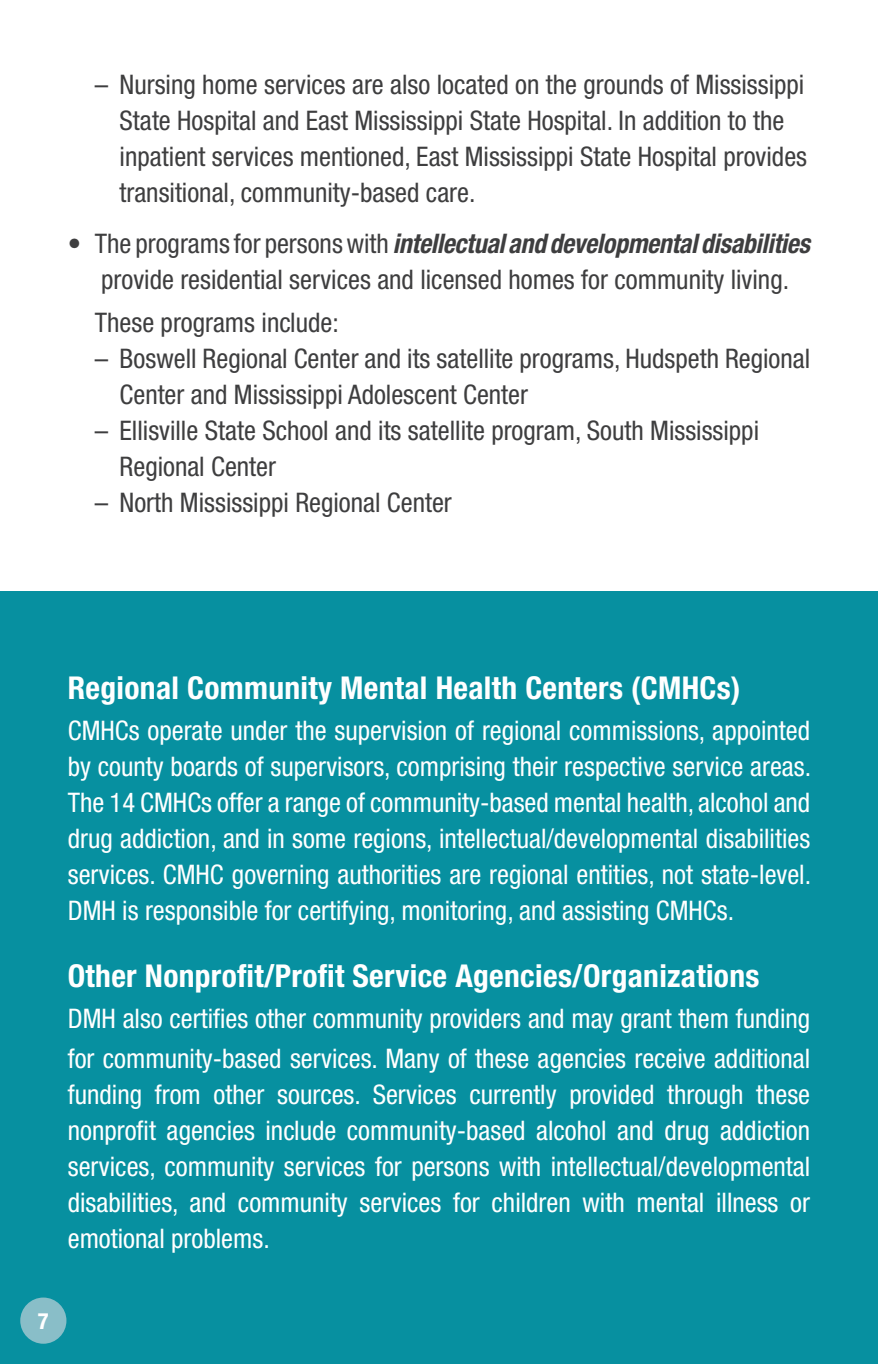
<style>
.page{position:relative;width:878px;height:1364px;background:#fff}
.page>*{position:absolute;margin:0;border:0;box-sizing:border-box;transform-origin:0 0}
.t1{font:700 condensed 31.5px "Helvetica Neue LT Std";letter-spacing:.01em;color:#fff}
.t2{font:condensed 27px/36px "Helvetica Neue LT Std";color:#fff;text-align:justify}
.t3{font:condensed 27px "Helvetica Neue LT Std";color:#3e3e3f}
.t4{font:italic 700 condensed 27px "Helvetica Neue LT Std";letter-spacing:-.01em;color:#3e3e3f;scale:.96 1}
.t5{font:700 condensed 22.5px "Helvetica Neue LT Std";color:#fff}
.s1{font-weight:400;font-style:normal}
</style>
<div class="page">
<div style="left:0;top:591px;width:878px;height:773px;background:#0790a0"></div>
<div style="left:20px;top:1297px;width:46px;height:46px;background:#89bec8;border-radius:50%"></div>
<p class="t3" style="left:95px;top:68px;width:711px">– Nursing home services are also located on the grounds of Mississippi</p>
<p class="t3" style="left:120px;top:104px;width:666px">State Hospital and East Mississippi State Hospital. In addition to the</p>
<p class="t3" style="left:120px;top:140px;width:689px">inpatient services mentioned, East Mississippi State Hospital provides</p>
<p class="t3" style="left:120px;top:176px;width:357px">transitional, community-based care.</p>
<p class="t4" style="left:68px;top:227px;width:774px"><span class="s1">• The programs for persons with</span> intellectual and developmental disabilities</p>
<p class="t3" style="left:101px;top:264px;width:689px">provide residential services and licensed homes for community living.</p>
<p class="t3" style="left:95px;top:307px;width:245px">These programs include:</p>
<p class="t3" style="left:95px;top:343px;width:717px">– Boswell Regional Center and its satellite programs, Hudspeth Regional</p>
<p class="t3" style="left:120px;top:379px;width:410px">Center and Mississippi Adolescent Center</p>
<p class="t3" style="left:95px;top:415px;width:665px">– Ellisville State School and its satellite program, South Mississippi</p>
<p class="t3" style="left:120px;top:451px;width:158px">Regional Center</p>
<p class="t3" style="left:95px;top:487px;width:358px">– North Mississippi Regional Center</p>
<p class="t1" style="left:68px;top:669px;width:674px">Regional Community Mental Health Centers (CMHCs)</p>
<p class="t2" style="left:68px;top:712px;width:744px">CMHCs operate under the supervision of regional commissions, appointed by county boards of supervisors, comprising their respective service areas.<br>The 14 CMHCs offer a range of community-based mental health, alcohol and drug addiction, and in some regions, intellectual/developmental disabilities services. CMHC governing authorities are regional entities, not state-level.<br>DMH is responsible for certifying, monitoring, and assisting CMHCs.</p>
<p class="t1" style="left:68px;top:957px;width:693px">Other Nonprofit/Profit Service Agencies/Organizations</p>
<p class="t2" style="left:68px;top:998px;width:744px;line-height:40.5px">DMH also certifies other community providers and may grant them funding for community-based services. Many of these agencies receive additional</p>
<p class="t2" style="left:68px;top:1076px;width:744px">funding from other sources. Services currently provided through these nonprofit agencies include community-based alcohol and drug addiction services, community services for persons with intellectual/developmental disabilities, and community services for children with mental illness or emotional problems.</p>
<p class="t5" style="left:38px;top:1307px;width:12px">7</p>
</div>
